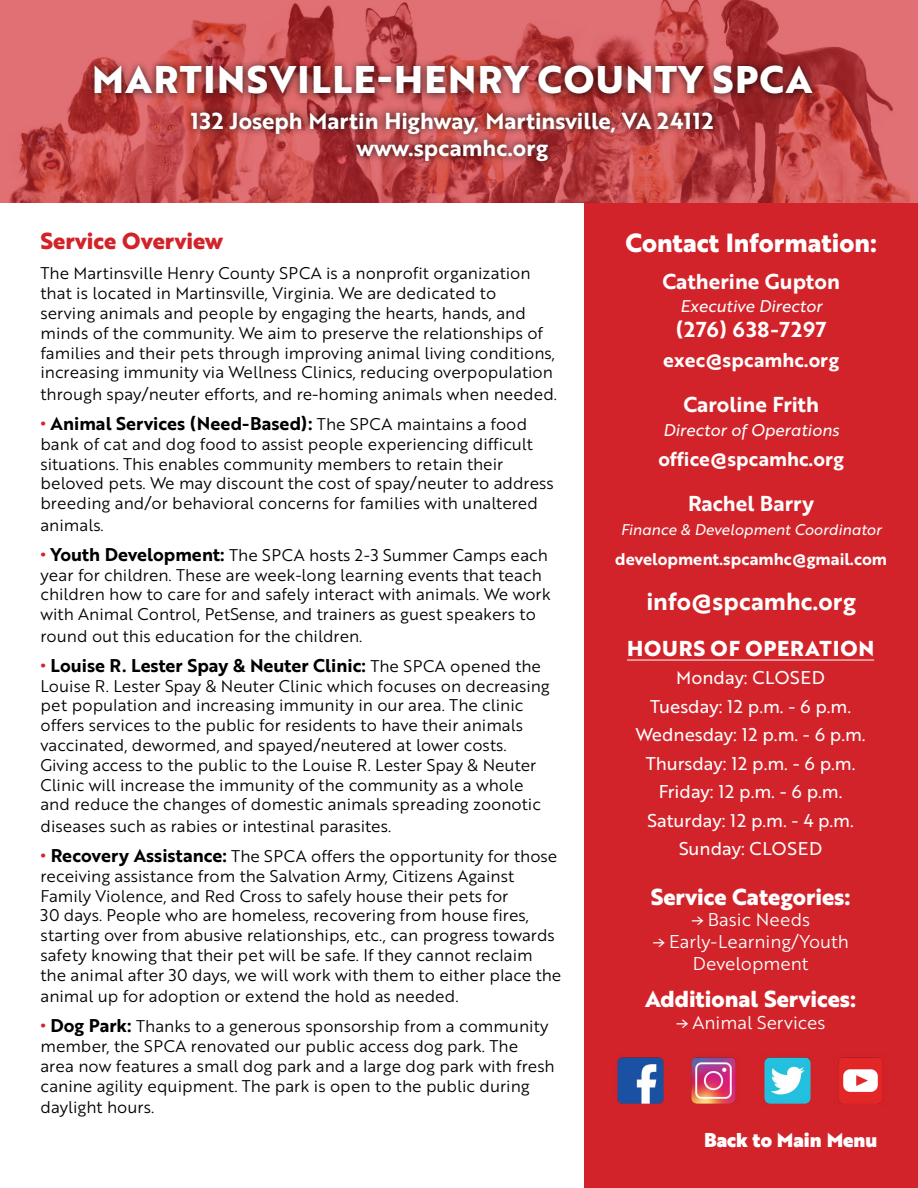
<style>
.page{position:relative;width:918px;height:1188px;background:#fff}
.page>*{position:absolute;margin:0;border:0;box-sizing:border-box;transform-origin:0 0}
.t1{font:700 37.5px "Brother 1816 Extra";letter-spacing:.04em;color:#fff}
.t2{font:700 25.5px "Brother 1816 Extra";color:#fff}
.t3{font:24px "Brother 1816 Bold";color:#fff}
.t4{font:22.5px/27px "Brother 1816 Bold";color:#fff;text-align:center}
.t5{font:700 22.5px "Brother 1816 Extra";color:#fff}
.t6{font:700 22.5px "Brother 1816 Extra";color:#d2232a}
.t7{font:21px "Brother 1816 Bold";color:#fff}
.t8{font:700 21px "Brother 1816 Extra";letter-spacing:.04em;color:#fff}
.t9{font:21px "Brother 1816 Bold";letter-spacing:.04em;color:#fff}
.t10{font:19.5px "Brother 1816 Bold";color:#fff}
.t11{font:19.5px "Brother 1816 Black";color:#fff}
.t12{font:18px/28.5px "Brother 1816 Regular";color:#fff;text-align:center}
.t13{font:18px "Brother 1816 Bold";color:#000}
.t14{font:18px/21.6px "Brother 1816 Book";color:#fff;text-align:center}
.t15{font:16.5px/19.8px "Brother 1816 Book";color:#000}
.t16{font:16.5px "Brother 1816 Regular Italic";color:#fff}
.t17{font:16.5px "Brother 1816 Bold";color:#fff}
.t18{font:15px "Brother 1816 Regular Italic";color:#fff}
.s1{color:#d2232a}
.s2{font-family:"Brother 1816 Book";font-size:16.5px}
.s3{font-family:"Brother 1816 Bold";font-size:18px;color:#d2232a}
.s4{font-family:"Brother 1816 Bold";font-size:18px}
.s5{font-family:"Verlag"}
</style>
<div class="page">
<div style="left:584px;top:156px;width:334px;height:1032px;background:#d2232a"></div>
<img style="left:617px;top:1057px;width:47px;height:47px">
<img style="left:691px;top:1057px;width:45px;height:47px">
<img style="left:764px;top:1057px;width:47px;height:47px">
<img style="left:838px;top:1057px;width:45px;height:47px">
<svg style="left:0;top:0;width:918px;height:202px;background:#cb5658"></svg>
<hr style="left:627px;top:660px;width:247px;height:1px;background:#fff">
<div style="left:87px;top:58px;width:733px;height:44px;background:#000;opacity:.75"></div>
<div style="left:184px;top:105px;width:537px;height:65px;background:#000;opacity:.75"></div>
<h1 class="t1" style="left:92px;top:51px;width:722px">MARTINSVILLE-HENRY COUNTY SPCA</h1>
<h3 class="t4" style="left:191px;top:106px;width:524px">132 Joseph Martin Highway, Martinsville, VA 24112 www.spcamhc.org</h3>
<h3 class="t6" style="left:40px;top:224px;width:184px">Service Overview</h3>
<p class="t15" style="left:40px;top:263px;width:516px">The Martinsville Henry County SPCA is a nonprofit organization that is located in Martinsville, Virginia. We are dedicated to serving animals and people by engaging the hearts, hands, and minds of the community. We aim to preserve the relationships of families and their pets through improving animal living conditions, increasing immunity via Wellness Clinics, reducing overpopulation</p>
<p class="t15" style="left:40px;top:384px;width:518px">through spay/neuter efforts, and re-homing animals when needed.</p>
<p class="t13" style="left:40px;top:410px;width:488px"><span class="s1">•</span> Animal Services (Need-Based): <span class="s2">The SPCA maintains a food</span></p>
<p class="t15" style="left:41px;top:433px;width:515px">bank of cat and dog food to assist people experiencing difficult situations. This enables community members to retain their beloved pets. We may discount the cost of spay/neuter to address breeding and/or behavioral concerns for families with unaltered</p>
<p class="t15" style="left:41px;top:514px;width:65px">animals.</p>
<p class="t15" style="left:40px;top:544px;width:512px"><span class="s3">•</span> <span class="s4">Youth Development:</span> The SPCA hosts 2-3 Summer Camps each year for children. These are week-long learning events that teach children how to care for and safely interact with animals. We work with Animal Control, PetSense, and trainers as guest speakers to</p>
<p class="t15" style="left:41px;top:625px;width:323px">round out this education for the children.</p>
<p class="t13" style="left:40px;top:652px;width:502px"><span class="s1">•</span> Louise R. Lester Spay &amp; Neuter Clinic: <span class="s2">The SPCA opened the</span></p>
<p class="t15" style="left:40px;top:675px;width:511px">Louise R. Lester Spay &amp; Neuter Clinic which focuses on decreasing pet population and increasing immunity in our area. The clinic offers services to the public for residents to have their animals vaccinated, dewormed, and spayed/neutered at lower costs.<br>Giving access to the public to the Louise R. Lester Spay &amp; Neuter Clinic will increase the immunity of the community as a whole and reduce the changes of domestic animals spreading zoonotic</p>
<p class="t15" style="left:40px;top:816px;width:352px">diseases such as rabies or intestinal parasites.</p>
<p class="t15" style="left:40px;top:846px;width:522px"><span class="s3">•</span> <span class="s4">Recovery Assistance:</span> The SPCA offers the opportunity for those receiving assistance from the Salvation Army, Citizens Against Family Violence, and Red Cross to safely house their pets for<br>30 days. People who are homeless, recovering from house fires, starting over from abusive relationships, etc., can progress towards safety knowing that their pet will be safe. If they cannot reclaim the animal after 30 days, we will work with them to either place the</p>
<p class="t15" style="left:41px;top:986px;width:420px">animal up for adoption or extend the hold as needed.</p>
<p class="t15" style="left:40px;top:1016px;width:516px"><span class="s3">•</span> <span class="s4">Dog Park:</span> Thanks to a generous sponsorship from a community member, the SPCA renovated our public access dog park. The area now features a small dog park and a large dog park with fresh canine agility equipment. The park is open to the public during</p>
<p class="t15" style="left:41px;top:1097px;width:115px">daylight hours.</p>
<h2 class="t2" style="left:625px;top:223px;width:253px">Contact Information:</h2>
<p class="t7" style="left:662px;top:266px;width:179px">Catherine Gupton</p>
<p class="t16" style="left:680px;top:293px;width:144px">Executive Director</p>
<p class="t9" style="left:676px;top:313px;width:152px">(276) 638-7297</p>
<p class="t10" style="left:663px;top:345px;width:178px">exec@spcamhc.org</p>
<p class="t7" style="left:683px;top:388px;width:137px">Caroline Frith</p>
<p class="t16" style="left:663px;top:418px;width:178px">Director of Operations</p>
<p class="t10" style="left:658px;top:444px;width:187px">office@spcamhc.org</p>
<p class="t7" style="left:688px;top:487px;width:128px">Rachel Barry</p>
<p class="t18" style="left:621px;top:518px;width:262px">Finance &amp; Development Coordinator</p>
<p class="t17" style="left:615px;top:546px;width:273px">development.spcamhc@gmail.com</p>
<h3 class="t3" style="left:646px;top:583px;width:211px">info@spcamhc.org</h3>
<p class="t8" style="left:627px;top:632px;width:249px">HOURS OF OPERATION</p>
<p class="t12" style="left:636px;top:663px;width:232px">Monday: CLOSED<br>Tuesday: 12 p.m. - 6 p.m.<br>Wednesday: 12 p.m. - 6 p.m.<br>Thursday: 12 p.m. - 6 p.m.<br>Friday: 12 p.m. - 6 p.m.<br>Saturday: 12 p.m. - 4 p.m.<br>Sunday: CLOSED</p>
<h3 class="t5" style="left:651px;top:880px;width:201px">Service Categories:</h3>
<p class="t14" style="left:691px;top:909px;width:121px"><span class="s5">→</span> Basic Needs</p>
<p class="t14" style="left:652px;top:930px;width:198px"><span class="s5">→</span> Early-Learning/Youth<br>Development</p>
<h3 class="t5" style="left:645px;top:982px;width:213px">Additional Services:</h3>
<p class="t14" style="left:676px;top:1011px;width:151px"><span class="s5">→</span> Animal Services</p>
<p class="t11" style="left:704px;top:1125px;width:175px">Back to Main Menu</p>
</div>
